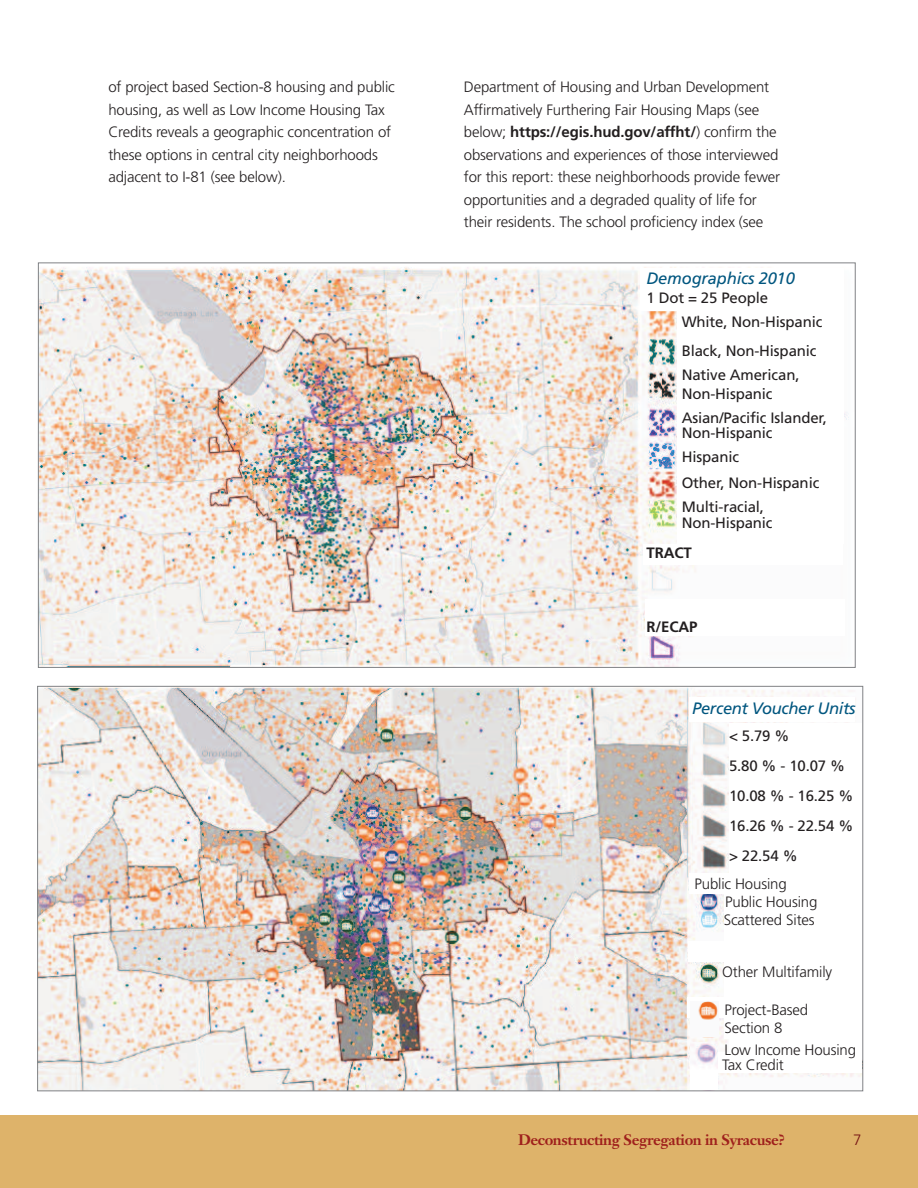
<style>
.page{position:relative;width:918px;height:1188px;background:#fff}
.page>*{position:absolute;margin:0;border:0;box-sizing:border-box;transform-origin:0 0}
.t1{font:italic 16.5px "Frutiger";letter-spacing:-.02em;color:#00567f}
.t2{font:300 15px/22.5px "Frutiger";letter-spacing:-.01em;color:#231f20}
.t3{font:15px/24px "Frutiger";letter-spacing:-.01em;color:#231f20}
.t4{font:700 15px "Janson Text";letter-spacing:-.025em;color:#9f201c}
.t5{font:700 15px "Frutiger";letter-spacing:-.01em;color:#231f20}
.t6{font:300 15px "Frutiger";color:#751212}
.s1{font-weight:700}
</style>
<div class="page">
<div style="left:0;top:1115px;width:918px;height:73px;background:#deb36a"></div>
<img style="left:40px;top:267px;width:809px;height:399px">
<img style="left:39px;top:688px;width:822px;height:401px">
<div style="left:640px;top:268px;width:204px;height:42px;background:#fff"></div>
<div style="left:677px;top:310px;width:167px;height:234px;background:#fff"></div>
<div style="left:644px;top:544px;width:199px;height:22px;background:#fff"></div>
<div style="left:645px;top:599px;width:200px;height:37px;background:#fff"></div>
<div style="left:689px;top:697px;width:166px;height:25px;background:#fff"></div>
<div style="left:690px;top:873px;width:165px;height:20px;background:#fff"></div>
<div style="left:689px;top:942px;width:165px;height:20px;background:#fff"></div>
<div style="left:687px;top:997px;width:165px;height:20px;background:#fff"></div>
<div style="left:691px;top:1053px;width:171px;height:20px;background:#fff"></div>
<div style="left:729px;top:724px;width:133px;height:338px;background:#fff"></div>
<div style="left:724px;top:892px;width:130px;height:148px;background:#fff"></div>
<img style="left:691px;top:1001px;width:27px;height:35px">
<div style="left:690px;top:1042px;width:28px;height:48px;background:#fff"></div>
<img style="left:690px;top:1042px;width:28px;height:26px">
<p class="t2" style="left:108px;top:77px;width:288px">of project based Section-8 housing and public housing, as well as Low Income Housing Tax Credits reveals a geographic concentration of these options in central city neighborhoods adjacent to I-81 (see below).</p>
<p class="t2" style="left:464px;top:77px;width:318px">Department of Housing and Urban Development Affirmatively Furthering Fair Housing Maps (see below; <span class="s1">https://egis.hud.gov/affht/</span>) confirm the observations and experiences of those interviewed for this report: these neighborhoods provide fewer opportunities and a degraded quality of life for their residents. The school proficiency index (see</p>
<p class="t1" style="left:646px;top:272px;width:150px">Demographics 2010</p>
<p class="t3" style="left:682px;top:287px;width:142px;text-indent:-35px">1 Dot = 25 People<br>White, Non-Hispanic</p>
<p class="t3" style="left:682px;top:340px;width:136px">Black, Non-Hispanic<br>Native American,</p>
<p class="t3" style="left:682px;top:383px;width:147px">Non-Hispanic<br>Asian/Pacific Islander,</p>
<p class="t3" style="left:682px;top:422px;width:92px">Non-Hispanic<br>Hispanic</p>
<p class="t3" style="left:682px;top:472px;width:139px">Other, Non-Hispanic<br>Multi-racial,</p>
<p class="t3" style="left:682px;top:512px;width:92px">Non-Hispanic</p>
<p class="t5" style="left:647px;top:547px;width:47px">TRACT</p>
<p class="t5" style="left:647px;top:621px;width:52px">R/ECAP</p>
<p class="t1" style="left:692px;top:701px;width:165px">Percent Voucher Units</p>
<p class="t3" style="left:729px;top:722px;width:126px;line-height:30px">&lt; 5.79 %<br>5.80 % - 10.07 %<br>10.08 % - 16.25 %<br>16.26 % - 22.54 % &gt; 22.54 %</p>
<p class="t2" style="left:724px;top:876px;width:95px;line-height:18px;text-indent:-29px">Public Housing<br>Public Housing<br>Scattered Sites</p>
<p class="t2" style="left:722px;top:962px;width:112px">Other Multifamily</p>
<p class="t2" style="left:725px;top:1002px;width:85px;line-height:18px">Project-Based<br>Section 8</p>
<p class="t2" style="left:722px;top:1044px;width:135px;line-height:15px">Low Income Housing<br>Tax Credit</p>
<p class="t4" style="left:518px;top:1133px;width:269px">Deconstructing Segregation in Syracuse?</p>
<p class="t6" style="left:853px;top:1133px;width:10px">7</p>
</div>
